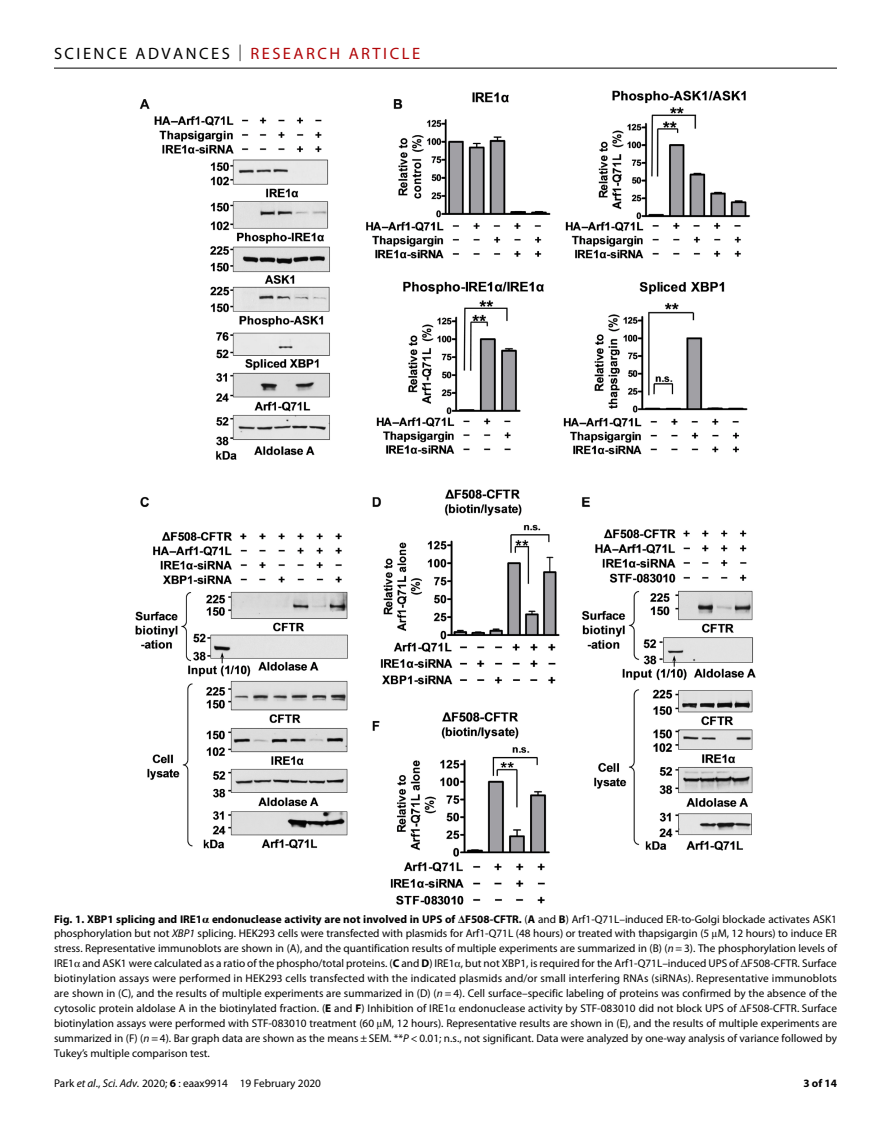
<style>
.page{position:relative;width:891px;height:1134px;background:#fff}
.page>*{position:absolute;margin:0;border:0;box-sizing:border-box;transform-origin:0 0}
.t1{font:16.5px "Myriad Pro";letter-spacing:.15em;color:#000}
.t2{font:11.25px/15px "Myriad Pro";color:#000;text-align:justify}
.t3{font:700 11.25px "Myriad Pro";color:#000}
.s1{font-weight:300}
.s2{color:#b10508}
.s3{font-weight:700}
.s4{font-style:italic}
</style>
<div class="page">
<hr style="left:54px;top:68px;width:783px;height:1px;background:#000">
<img style="left:135px;top:90px;width:621px;height:815px">
<h1 class="t1" style="left:54px;top:40px;width:368px">SCIENCE ADVANCES <span class="s1">|</span> <span class="s2">RESEARCH ARTICLE</span></h1>
<p class="t2" style="left:54px;top:911px;width:785px"><span class="s3">Fig. 1. XBP1 splicing and IRE1 endonuclease activity are not involved in UPS of F508-CFTR.</span> (<span class="s3">A</span> and <span class="s3">B</span>) Arf1-Q71L–induced ER-to-Golgi blockade activates ASK1 phosphorylation but not <span class="s4">XBP1</span> splicing. HEK293 cells were transfected with plasmids for Arf1-Q71L (48 hours) or treated with thapsigargin (5 M, 12 hours) to induce ER stress. Representative immunoblots are shown in (A), and the quantification results of multiple experiments are summarized in (B) (<span class="s4">n</span> = 3). The phosphorylation levels of IRE1 and ASK1 were calculated as a ratio of the phospho/total proteins. (<span class="s3">C</span> and <span class="s3">D</span>) IRE1 , but not XBP1, is required for the Arf1-Q71L–induced UPS of F508-CFTR. Surface biotinylation assays were performed in HEK293 cells transfected with the indicated plasmids and/or small interfering RNAs (siRNAs). Representative immunoblots are shown in (C), and the results of multiple experiments are summarized in (D) (<span class="s4">n</span> = 4). Cell surface–specific labeling of proteins was confirmed by the absence of the cytosolic protein aldolase A in the biotinylated fraction. (<span class="s3">E</span> and <span class="s3">F</span>) Inhibition of IRE1 endonuclease activity by STF-083010 did not block UPS of F508-CFTR. Surface biotinylation assays were performed with STF-083010 treatment (60 M, 12 hours). Representative results are shown in (E), and the results of multiple experiments are summarized in (F) (<span class="s4">n</span> = 4). Bar graph data are shown as the means ± SEM. **<span class="s4">P</span> &lt; 0.01; n.s., not significant. Data were analyzed by one-way analysis of variance followed by Tukey’s multiple comparison test.</p>
<p class="t2" style="left:54px;top:1076px;width:268px">Park <span class="s4">et al</span>., <span class="s4">Sci. Adv.</span> 2020; <span class="s3">6</span> : eaax9914 19 February 2020</p>
<p class="t3" style="left:803px;top:1074px;width:35px">3 of 14</p>
</div>
